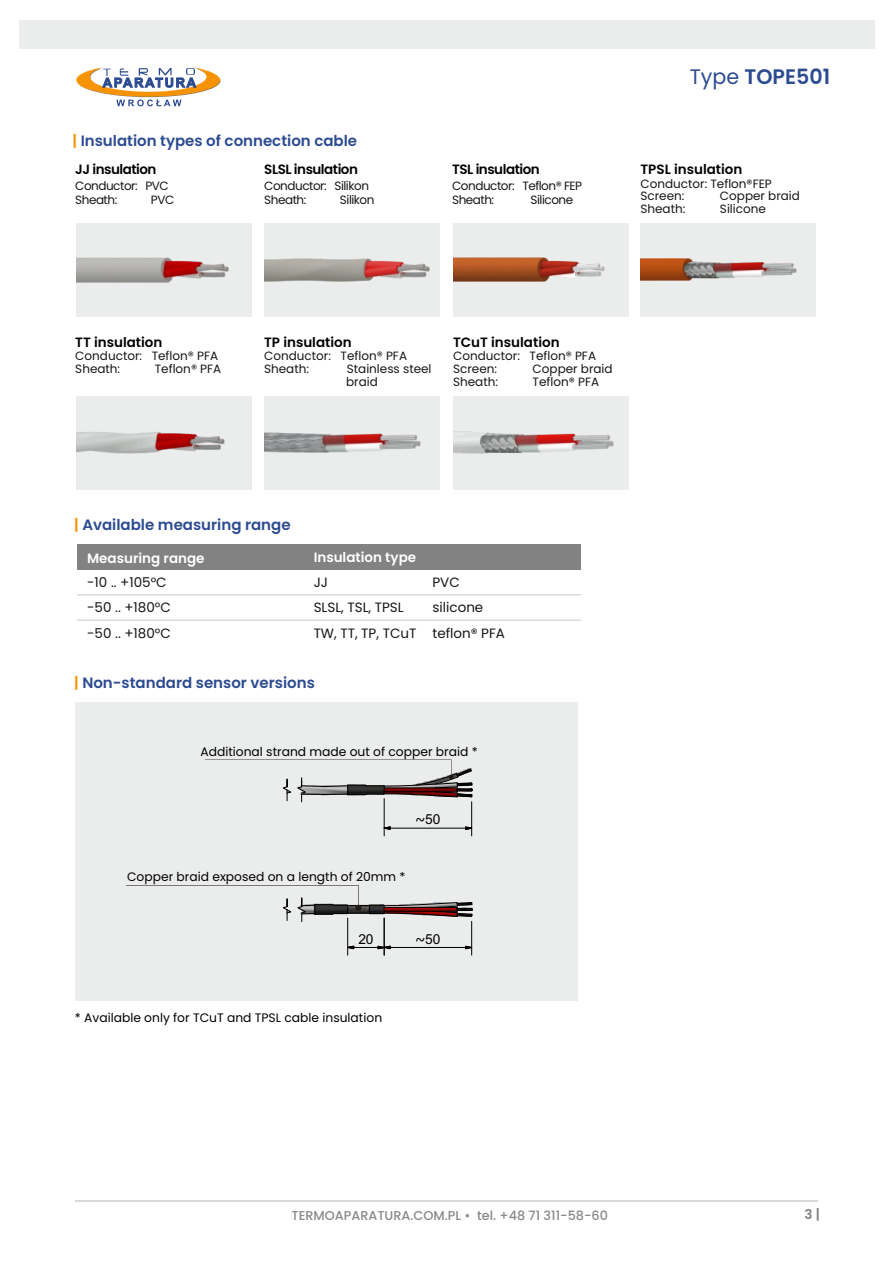
<style>
.page{position:relative;width:893px;height:1263px;background:#fff}
.page>*{position:absolute;margin:0;border:0;box-sizing:border-box;transform-origin:0 0}
.t1{font:600 21px "Poppins";color:#2c4b91}
.t2{font:600 15px "Poppins";color:#2c4b91}
.t3{font:13.8px "Arial";color:#000}
.t4{font:13.5px "Poppins";color:#151616}
.t5{font:600 13.5px "Poppins";color:#000}
.t6{font:600 13.5px "Poppins";letter-spacing:-.035em;color:#000}
.t7{font:600 13.5px "Poppins";color:#fff}
.t8{font:600 13.5px "Poppins";color:#818281}
.t9{font:500 12.75px "Poppins";color:#898989}
.t10{font:12.3px "Poppins";color:#000}
.t11{font:12px/12.8px "Poppins";color:#151616}
.t12{font:12px/14.5px "Poppins";letter-spacing:-.04em;color:#151616}
.s1{font-weight:400}
.s2{color:#f59303}
.s3{font-family:"Tahoma";font-size:13.5px}
</style>
<div class="page">
<div style="left:77px;top:544px;width:504px;height:25px;background:#818281"></div>
<hr style="left:77px;top:619px;width:504px;height:2px;background:#d9d9da">
<hr style="left:77px;top:594px;width:504px;height:1px;background:#d9d9da">
<div style="left:75px;top:702px;width:503px;height:299px;background:#ebecec"></div>
<svg style="left:465px;top:826px;width:8px;height:4px"></svg>
<svg style="left:383px;top:826px;width:8px;height:4px"></svg>
<hr style="left:390px;top:828px;width:76px;height:1px;background:#000">
<hr style="left:471px;top:802px;width:1px;height:34px;background:#000">
<hr style="left:384px;top:799px;width:1px;height:37px;background:#000">
<svg style="left:205px;top:759px;width:268px;height:43px"></svg>
<svg style="left:465px;top:945px;width:8px;height:4px"></svg>
<hr style="left:390px;top:947px;width:76px;height:1px;background:#000">
<hr style="left:471px;top:921px;width:1px;height:34px;background:#000">
<svg style="left:348px;top:945px;width:43px;height:4px"></svg>
<hr style="left:384px;top:918px;width:1px;height:37px;background:#000">
<hr style="left:347px;top:918px;width:1px;height:37px;background:#000">
<svg style="left:126px;top:885px;width:347px;height:37px"></svg>
<svg style="left:76px;top:67px;width:144px;height:39px"></svg>
<div style="left:19px;top:20px;width:855px;height:29px;background:#ebecec"></div>
<hr style="left:75px;top:1200px;width:742px;height:2px;background:#d9d9da">
<div style="left:77px;top:396px;width:175px;height:93px;background:#ebecec"></div>
<div style="left:265px;top:396px;width:175px;height:93px;background:#ebecec"></div>
<div style="left:77px;top:223px;width:175px;height:94px;background:#ebecec"></div>
<div style="left:640px;top:223px;width:176px;height:94px;background:#ebecec"></div>
<div style="left:265px;top:223px;width:175px;height:94px;background:#ebecec"></div>
<div style="left:453px;top:223px;width:176px;height:94px;background:#ebecec"></div>
<div style="left:453px;top:396px;width:176px;height:93px;background:#ebecec"></div>
<img style="left:453px;top:258px;width:151px;height:24px">
<img style="left:640px;top:259px;width:157px;height:22px">
<img style="left:77px;top:258px;width:152px;height:24px">
<img style="left:265px;top:259px;width:164px;height:22px">
<img style="left:265px;top:433px;width:156px;height:20px">
<img style="left:77px;top:432px;width:148px;height:22px">
<img style="left:453px;top:432px;width:160px;height:22px">
<h1 class="t1" style="left:690px;top:62px;width:142px"><span class="s1">Type</span> TOPE501</h1>
<p class="t2" style="left:72px;top:130px;width:286px"><span class="s2">|</span> Insulation types of connection cable</p>
<p class="t6" style="left:75px;top:160px;width:83px">JJ insulation</p>
<p class="t12" style="left:75px;top:178px;width:95px">Conductor: PVC<br>Sheath:</p>
<p class="t6" style="left:264px;top:160px;width:95px">SLSL insulation</p>
<p class="t12" style="left:264px;top:178px;width:106px">Conductor: Silikon<br>Sheath:</p>
<p class="t12" style="left:340px;top:193px;width:36px">Silikon</p>
<p class="t11" style="left:151px;top:194px;width:25px">PVC</p>
<p class="t6" style="left:452px;top:160px;width:89px">TSL insulation</p>
<p class="t12" style="left:452px;top:178px;width:131px">Conductor: Teflon® FEP<br>Sheath:</p>
<p class="t12" style="left:531px;top:193px;width:44px">Silicone</p>
<p class="t5" style="left:640px;top:160px;width:104px">TPSL insulation</p>
<p class="t11" style="left:640px;top:177px;width:133px">Conductor: Teflon®FEP<br>Screen:</p>
<p class="t11" style="left:720px;top:190px;width:82px">Copper braid</p>
<p class="t11" style="left:640px;top:202px;width:46px">Sheath:</p>
<p class="t11" style="left:720px;top:202px;width:47px">Silicone</p>
<p class="t5" style="left:75px;top:333px;width:89px">TT insulation</p>
<p class="t11" style="left:75px;top:350px;width:144px">Conductor: Teflon® PFA<br>Sheath:</p>
<p class="t11" style="left:155px;top:362px;width:68px">Teflon® PFA</p>
<p class="t5" style="left:264px;top:333px;width:89px">TP insulation</p>
<p class="t11" style="left:264px;top:350px;width:144px">Conductor: Teflon® PFA<br>Sheath:</p>
<p class="t11" style="left:347px;top:362px;width:86px">Stainless steel</p>
<p class="t11" style="left:346px;top:375px;width:33px">braid</p>
<p class="t5" style="left:453px;top:333px;width:108px">TCuT insulation</p>
<p class="t11" style="left:453px;top:350px;width:144px">Conductor: Teflon® PFA<br>Screen:</p>
<p class="t11" style="left:533px;top:362px;width:82px">Copper braid</p>
<p class="t11" style="left:453px;top:375px;width:46px">Sheath:</p>
<p class="t11" style="left:533px;top:375px;width:68px">Teflon® PFA</p>
<p class="t2" style="left:74px;top:514px;width:218px"><span class="s2">|</span> Available measuring range</p>
<p class="t7" style="left:87px;top:548px;width:119px">Measuring range</p>
<p class="t7" style="left:314px;top:548px;width:104px">Insulation type</p>
<p class="t4" style="left:87px;top:573px;width:81px">-10 .. +105°C</p>
<p class="t4" style="left:314px;top:573px;width:16px">JJ</p>
<p class="t4" style="left:432px;top:573px;width:29px">PVC</p>
<p class="t4" style="left:87px;top:598px;width:85px">-50 .. +180°C</p>
<p class="t4" style="left:314px;top:598px;width:92px">SLSL, TSL, TPSL</p>
<p class="t4" style="left:432px;top:598px;width:52px">silicone</p>
<p class="t4" style="left:87px;top:624px;width:85px">-50 .. +180°C</p>
<p class="t4" style="left:314px;top:624px;width:193px">TW, TT, TP, TCuT teflon® PFA</p>
<p class="t2" style="left:74px;top:672px;width:242px"><span class="s2">|</span> Non-standard sensor versions</p>
<p class="t10" style="left:200px;top:743px;width:279px">Additional strand made out of copper braid *</p>
<p class="t3" style="left:416px;top:814px;width:26px"><span class="s3">~</span>50</p>
<p class="t10" style="left:127px;top:868px;width:280px">Copper braid exposed on a length of 20mm *</p>
<p class="t3" style="left:358px;top:933px;width:17px">20</p>
<p class="t3" style="left:416px;top:933px;width:26px"><span class="s3">~</span>50</p>
<p class="t10" style="left:75px;top:1008px;width:309px">* Available only for TCuT and TPSL cable insulation</p>
<p class="t9" style="left:291px;top:1207px;width:318px">TERMOAPARATURA.COM.PL • tel. +48 71 311-58-60</p>
<p class="t8" style="left:802px;top:1205px;width:19px"><sup>3</sup>3 |</p>
</div>
